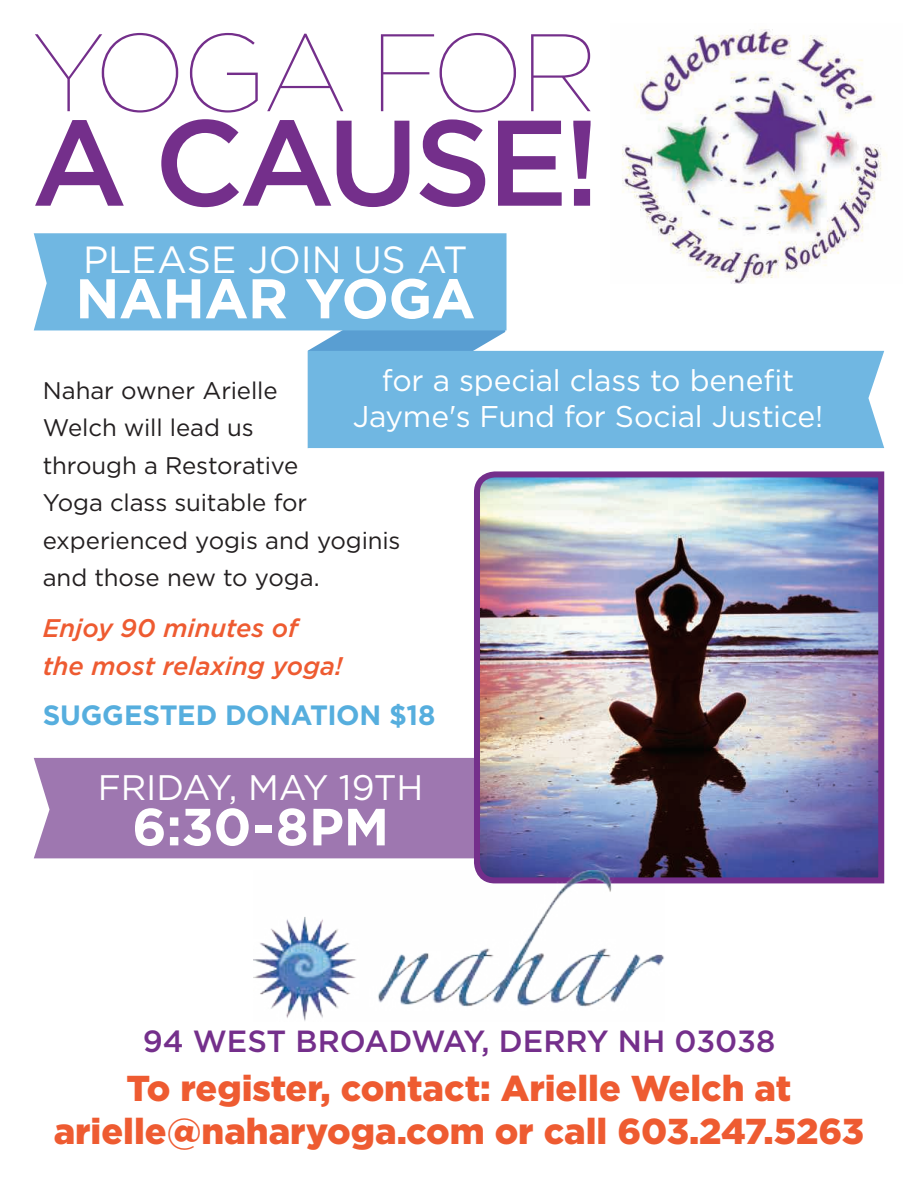
<style>
.page{position:relative;width:918px;height:1188px;background:#fff}
.page>*{position:absolute;margin:0;border:0;box-sizing:border-box;transform-origin:0 0}
.t1{font:500 121.5px "Gotham";letter-spacing:-.04em;color:#742f8b}
.t2{font:100 109.95px "Gotham";letter-spacing:-.04em;color:#742f8b}
.t3{font:700 55.8px "Gotham";letter-spacing:-.01em;color:#fff}
.t4{font:700 52.2px "Gotham";color:#fff}
.t5{font:37.8px "Gotham";letter-spacing:-.005em;color:#fff}
.t6{font:900 36px/43.2px "Gotham";color:#ee5b31;text-align:center}
.t7{font:35.4px "Gotham";letter-spacing:-.015em;color:#fff}
.t8{font:500 30.6px "Gotham";color:#742f8b}
.t9{font:30px/36px "Gotham";letter-spacing:-.005em;color:#fff;text-align:center}
.t10{font:700 27.9px "Gotham";letter-spacing:-.01em;color:#56aede}
.t11{font:italic 500 25.5px/37.5px "Gotham";letter-spacing:-.005em;color:#ee5b31}
.t12{font:24px/37.5px "Gotham";letter-spacing:-.005em;color:#231f20}
</style>
<div class="page">
<div style="left:34px;top:758px;width:437px;height:100px;background:#9e77b0"></div>
<svg style="left:308px;top:330px;width:197px;height:21px;background:#73add9"></svg>
<img style="left:622px;top:29px;width:265px;height:254px">
<img style="left:471px;top:471px;width:414px;height:413px">
<div style="left:34px;top:233px;width:473px;height:97px;background:#70b7e2"></div>
<div style="left:308px;top:351px;width:576px;height:97px;background:#70b7e2"></div>
<img style="left:254px;top:870px;width:410px;height:151px">
<h2 class="t2" style="left:32px;top:5px;width:568px">YOGA FOR</h2>
<h1 class="t1" style="left:31px;top:83px;width:570px">A CAUSE!</h1>
<h3 class="t5" style="left:83px;top:239px;width:386px">PLEASE JOIN US AT</h3>
<h3 class="t3" style="left:75px;top:266px;width:401px">NAHAR YOGA</h3>
<p class="t9" style="left:353px;top:362px;width:472px">for a special class to benefit<br>Jayme's Fund for Social Justice!</p>
<p class="t12" style="left:43px;top:371px;width:359px">Nahar owner Arielle<br>Welch will lead us<br>through a Restorative<br>Yoga class suitable for experienced yogis and yoginis and those new to yoga.</p>
<p class="t11" style="left:43px;top:609px;width:301px">Enjoy 90 minutes of the most relaxing yoga!</p>
<p class="t10" style="left:43px;top:699px;width:394px">SUGGESTED DONATION $18</p>
<h3 class="t7" style="left:98px;top:768px;width:327px">FRIDAY, MAY 19TH</h3>
<h3 class="t4" style="left:132px;top:797px;width:258px">6:30-8PM</h3>
<p class="t8" style="left:143px;top:1022px;width:634px">94 WEST BROADWAY, DERRY NH 03038</p>
<h3 class="t6" style="left:54px;top:1066px;width:812px">To register, contact: Arielle Welch at arielle@naharyoga.com or call 603.247.5263</h3>
</div>
